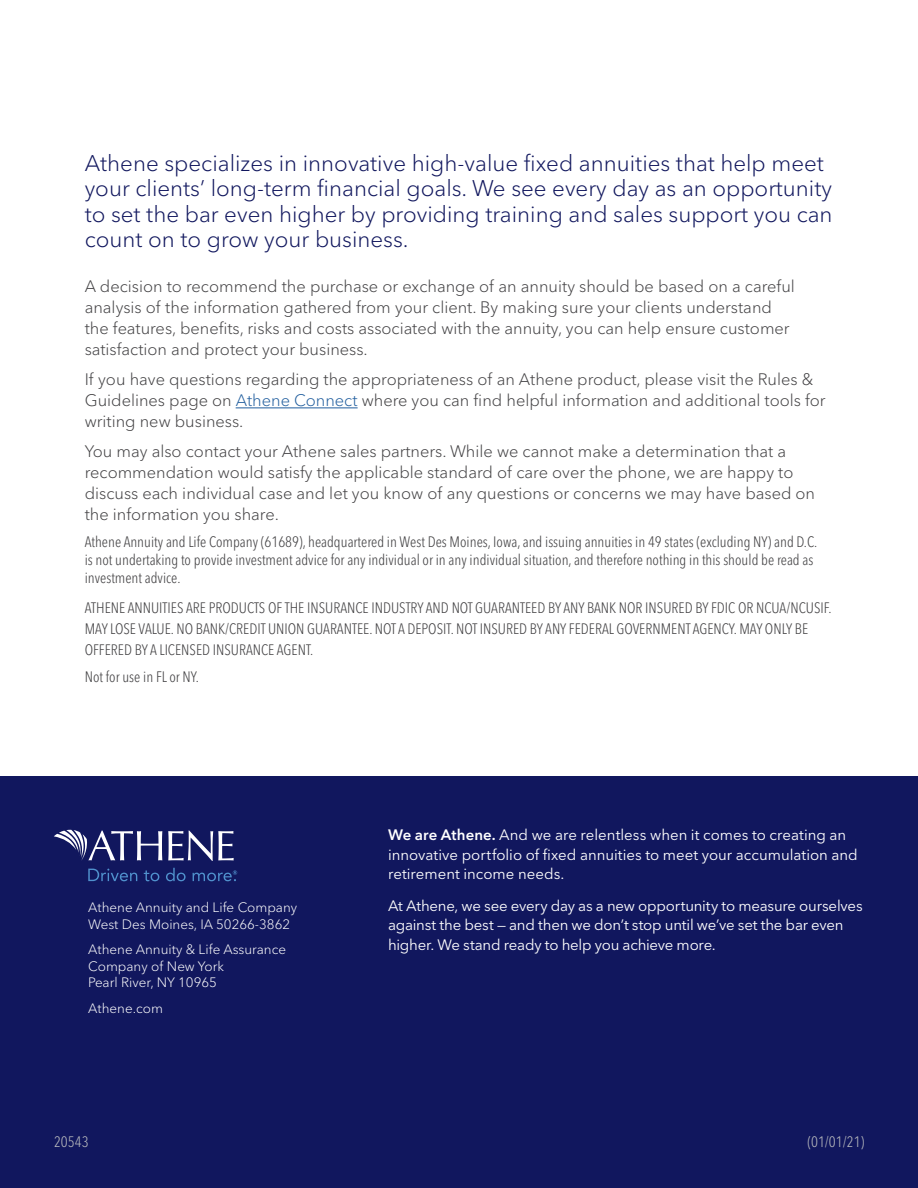
<style>
.page{position:relative;width:918px;height:1188px;background:#fff}
.page>*{position:absolute;margin:0;border:0;box-sizing:border-box;transform-origin:0 0}
.t1{font:300 22.5px/25.5px "Avenir Next LT Pro";color:#11175e}
.t2{font:300 16.5px/21px "Avenir Next LT Pro";color:#414042}
.t3{font:300 condensed 15px/18px "Avenir Next LT Pro";color:#414042}
.t4{font:15px/19.5px "Avenir Next LT Pro";letter-spacing:-.005em;color:#fff}
.t5{font:300 condensed 15px "Avenir Next LT Pro";color:#bcbec0}
.t6{font:300 13.5px/16.5px "Avenir Next LT Pro";color:#fff}
.s1{color:#215e9e}
.s2{font-weight:600}
</style>
<div class="page">
<hr style="left:236px;top:407px;width:122px;height:1px;background:#215e9e">
<div style="left:0;top:776px;width:918px;height:412px;background:#11175e"></div>
<svg style="left:168px;top:831px;width:66px;height:30px"></svg>
<svg style="left:54px;top:830px;width:108px;height:31px"></svg>
<svg style="left:88px;top:869px;width:49px;height:12px"></svg>
<svg style="left:144px;top:871px;width:15px;height:10px"></svg>
<svg style="left:166px;top:868px;width:20px;height:13px"></svg>
<svg style="left:193px;top:870px;width:44px;height:11px"></svg>
<p class="t1" style="left:85px;top:150px;width:749px">Athene specializes in innovative high-value fixed annuities that help meet your clients’ long-term financial goals. We see every day as an opportunity to set the bar even higher by providing training and sales support you can count on to grow your business.</p>
<p class="t2" style="left:85px;top:276px;width:712px">A decision to recommend the purchase or exchange of an annuity should be based on a careful analysis of the information gathered from your client. By making sure your clients understand the features, benefits, risks and costs associated with the annuity, you can help ensure customer satisfaction and protect your business.</p>
<p class="t2" style="left:85px;top:369px;width:742px">If you have questions regarding the appropriateness of an Athene product, please visit the Rules &amp;<br>Guidelines page on <span class="s1">Athene Connect</span> where you can find helpful information and additional tools for writing new business.</p>
<p class="t2" style="left:85px;top:441px;width:732px">You may also contact your Athene sales partners. While we cannot make a determination that a recommendation would satisfy the applicable standard of care over the phone, we are happy to discuss each individual case and let you know of any questions or concerns we may have based on the information you share.</p>
<p class="t3" style="left:85px;top:533px;width:734px">Athene Annuity and Life Company (61689), headquartered in West Des Moines, Iowa, and issuing annuities in 49 states (excluding NY) and D.C. is not undertaking to provide investment advice for any individual or in any individual situation, and therefore nothing in this should be read as investment advice.</p>
<p class="t3" style="left:85px;top:597px;width:748px;line-height:21px">ATHENE ANNUITIES ARE PRODUCTS OF THE INSURANCE INDUSTRY AND NOT GUARANTEED BY ANY BANK NOR INSURED BY FDIC OR NCUA/NCUSIF.<br>MAY LOSE VALUE. NO BANK/CREDIT UNION GUARANTEE. NOT A DEPOSIT. NOT INSURED BY ANY FEDERAL GOVERNMENT AGENCY. MAY ONLY BE<br>OFFERED BY A LICENSED INSURANCE AGENT.</p>
<p class="t3" style="left:85px;top:668px;width:116px">Not for use in FL or NY.</p>
<p class="t6" style="left:88px;top:899px;width:211px">Athene Annuity and Life Company<br>West Des Moines, IA 50266-3862</p>
<p class="t6" style="left:88px;top:941px;width:199px">Athene Annuity &amp; Life Assurance<br>Company of New York<br>Pearl River, NY 10965</p>
<p class="t6" style="left:88px;top:1000px;width:76px">Athene.com</p>
<p class="t4" style="left:388px;top:825px;width:471px"><span class="s2">We are Athene.</span> And we are relentless when it comes to creating an innovative portfolio of fixed annuities to meet your accumulation and retirement income needs.</p>
<p class="t4" style="left:388px;top:896px;width:476px">At Athene, we see every day as a new opportunity to measure ourselves against the best — and then we don’t stop until we’ve set the bar even higher. We stand ready to help you achieve more.</p>
<p class="t5" style="left:54px;top:1133px;width:36px">20543</p>
<p class="t5" style="left:807px;top:1133px;width:58px">(01/01/21)</p>
</div>
